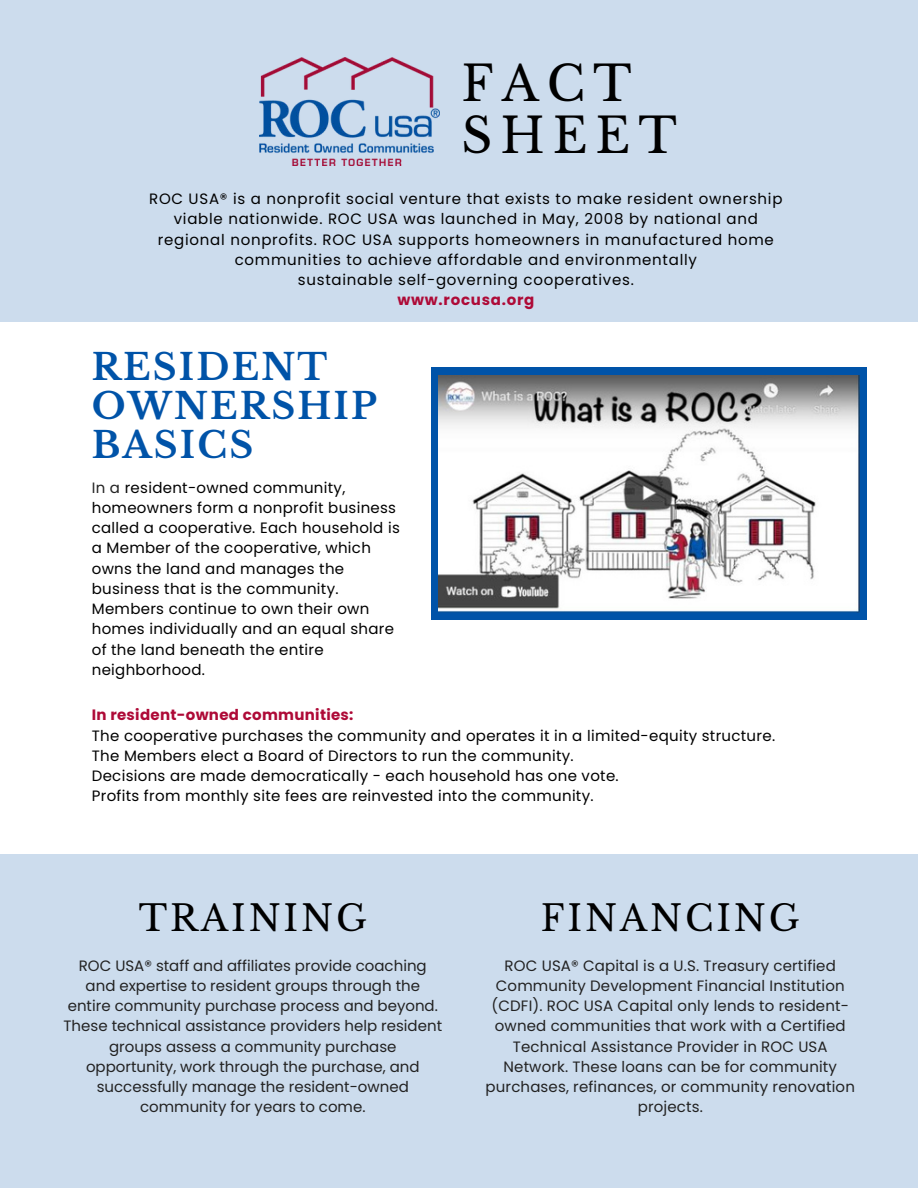
<style>
.page{position:relative;width:918px;height:1188px;background:#fff}
.page>*{position:absolute;margin:0;border:0;box-sizing:border-box;transform-origin:0 0}
.t1{font:48px/51.8px "Libre Baskerville";letter-spacing:.165em;color:#000}
.t2{font:700 36px/39.3px "Libre Baskerville";letter-spacing:.06em;color:#0053a8}
.t3{font:35.55px "Libre Baskerville";letter-spacing:.08em;color:#000}
.t4{font:15px/20.2px "Poppins";color:#222;text-align:center}
.t5{font:15px/20.2px "Poppins";letter-spacing:.02em;color:#000}
.t6{font:15px/20.2px "Poppins";letter-spacing:.05em;color:#000;text-align:center}
.t7{font:700 15px "Poppins";letter-spacing:.02em;color:#ae0a37}
.t8{font:700 15px "Poppins";letter-spacing:.05em;color:#ae0a37}
.s1{color:#222}
</style>
<div class="page">
<div style="left:0;top:0;width:918px;height:322px;background:#ccdced"></div>
<div style="left:0;top:854px;width:918px;height:334px;background:#ccdced"></div>
<img style="left:260px;top:57px;width:180px;height:108px">
<div style="left:431px;top:367px;width:436px;height:253px;background:#0053a8"></div>
<img style="left:439px;top:376px;width:420px;height:236px">
<h1 class="t1" style="left:462px;top:58px;width:217px">FACT<br>SHEET</h1>
<p class="t6" style="left:149px;top:189px;width:635px">ROC USA® is a nonprofit social venture that exists to make resident ownership viable nationwide. ROC USA was launched in May, 2008 by national and regional nonprofits. ROC USA supports homeowners in manufactured home communities to achieve affordable and environmentally<br>sustainable self-governing cooperatives.</p>
<p class="t8" style="left:397px;top:291px;width:139px">www.rocusa.org</p>
<h2 class="t2" style="left:92px;top:347px;width:287px">RESIDENT<br>OWNERSHIP<br>BASICS</h2>
<p class="t5" style="left:92px;top:477px;width:310px"><span class="s1">In a</span> resident-owned community, homeowners form a nonprofit business called a cooperative. Each household is a Member of the cooperative, which owns the land and manages the business that is the community.<br>Members continue to own their own homes individually and an equal share of the land beneath the entire neighborhood.</p>
<p class="t7" style="left:92px;top:706px;width:263px">In resident-owned communities:</p>
<p class="t5" style="left:92px;top:725px;width:685px">The cooperative purchases the community and operates it in a limited-equity structure.<br>The Members elect a Board of Directors to run the community.<br>Decisions are made democratically - each household has one vote.<br>Profits from monthly site fees are reinvested into the community.</p>
<h3 class="t3" style="left:139px;top:896px;width:230px">TRAINING</h3>
<p class="t4" style="left:64px;top:955px;width:380px">ROC USA® staff and affiliates provide coaching and expertise to resident groups through the entire community purchase process and beyond.<br>These technical assistance providers help resident groups assess a community purchase opportunity, work through the purchase, and successfully manage the resident-owned community for years to come.</p>
<h3 class="t3" style="left:541px;top:896px;width:260px">FINANCING</h3>
<p class="t4" style="left:486px;top:955px;width:371px">ROC USA® Capital is a U.S. Treasury certified Community Development Financial Institution (CDFI). ROC USA Capital only lends to resident&shy;owned communities that work with a Certified Technical Assistance Provider in ROC USA Network. These loans can be for community purchases, refinances, or community renovation projects.</p>
</div>
